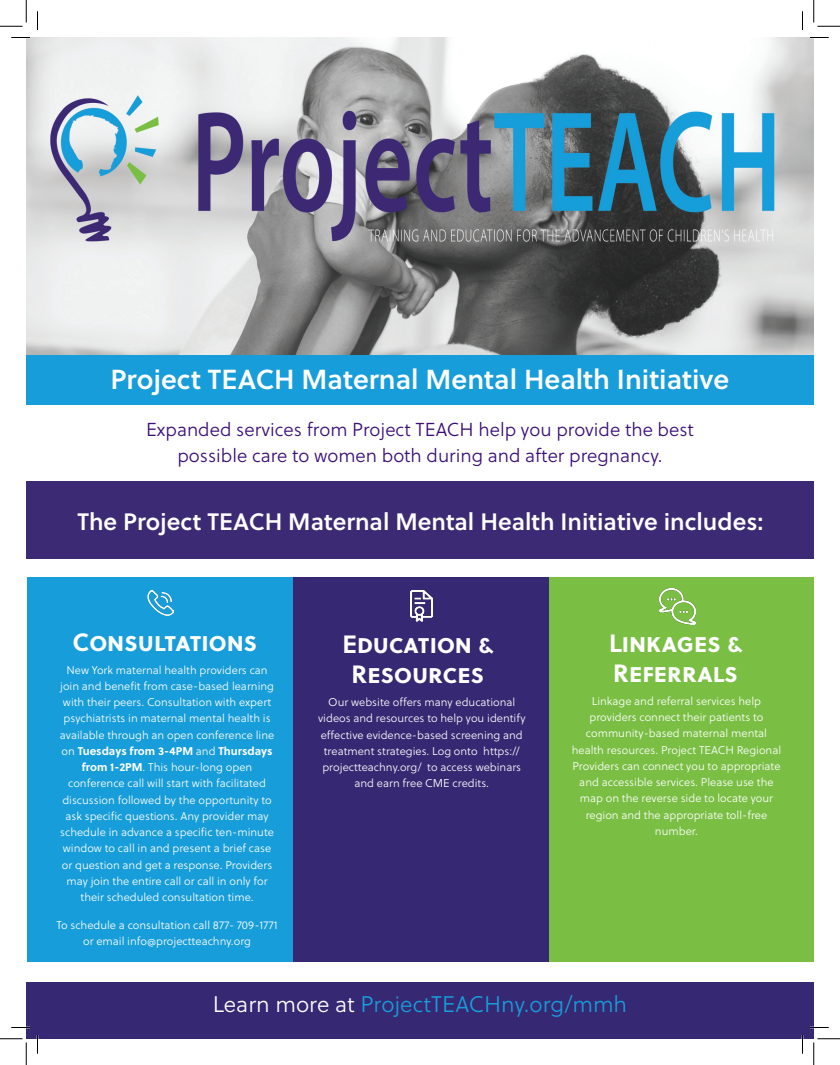
<style>
.page{position:relative;width:840px;height:1065px;background:#fff}
.page>*{position:absolute;margin:0;border:0;box-sizing:border-box;transform-origin:0 0}
.t1{font:27.5px "Soleil Sb";color:#fff}
.t2{font:700 25px/30px "Soleil";color:#fff;text-align:center}
.t3{font:23.75px "Soleil Sb";color:#fff}
.t4{font:22.62px "Soleil Lt";color:#179dd9}
.t5{font:18.75px "Soleil Lt";color:#390e79}
.t6{font:11.25px/16.2px "Soleil Lt";color:#fff;text-align:center}
.s1{font-family:"Soleil";font-weight:700}
.s2{color:#fff}
</style>
<div class="page">
<div style="left:26px;top:482px;width:788px;height:77px;background:#3d2a74"></div>
<img style="left:26px;top:38px;width:787px;height:318px">
<div style="left:28px;top:577px;width:266px;height:385px;background:#179dd9"></div>
<div style="left:294px;top:577px;width:255px;height:385px;background:#362872"></div>
<div style="left:549px;top:577px;width:265px;height:385px;background:#7abf44"></div>
<div style="left:26px;top:982px;width:788px;height:57px;background:#362872"></div>
<div style="left:26px;top:356px;width:788px;height:49px;background:#179dd9"></div>
<img style="left:148px;top:590px;width:25px;height:25px">
<img style="left:660px;top:589px;width:35px;height:35px">
<img style="left:411px;top:590px;width:21px;height:31px">
<svg style="left:11px;top:37px;width:19px;height:1px"></svg>
<svg style="left:810px;top:37px;width:19px;height:1px"></svg>
<svg style="left:11px;top:1027px;width:19px;height:1px"></svg>
<svg style="left:810px;top:1027px;width:19px;height:1px"></svg>
<svg style="left:37px;top:11px;width:1px;height:19px"></svg>
<svg style="left:37px;top:1035px;width:1px;height:19px"></svg>
<svg style="left:802px;top:11px;width:1px;height:19px"></svg>
<svg style="left:802px;top:1035px;width:1px;height:19px"></svg>
<svg style="left:0;top:0;width:27px;height:27px"></svg>
<svg style="left:0;top:1039px;width:27px;height:26px"></svg>
<svg style="left:814px;top:0;width:26px;height:27px"></svg>
<svg style="left:814px;top:1039px;width:26px;height:26px"></svg>
<p class="t1" style="left:111px;top:359px;width:620px">Project TEACH Maternal Mental Health Initiative</p>
<p class="t5" style="left:146px;top:416px;width:549px">Expanded services from Project TEACH help you provide the best</p>
<p class="t5" style="left:177px;top:442px;width:487px">possible care to women both during and after pregnancy.</p>
<p class="t3" style="left:77px;top:504px;width:687px">The Project TEACH Maternal Mental Health Initiative includes:</p>
<p class="t2" style="left:73px;top:626px;width:186px">Consultations</p>
<p class="t2" style="left:343px;top:628px;width:152px">Education &amp;<br>Resources</p>
<p class="t2" style="left:609px;top:627px;width:135px;text-align:left">Linkages &amp;<br>Referrals</p>
<p class="t6" style="left:60px;top:661px;width:216px">New York maternal health providers can join and benefit from case-based learning with their peers. Consultation with expert psychiatrists in maternal mental health is available through an open conference line on <span class="s1">Tuesdays from 3-4PM</span> and <span class="s1">Thursdays from 1-2PM</span>. This hour-long open conference call will start with facilitated discussion followed by the opportunity to ask specific questions. Any provider may schedule in advance a specific ten-minute window to call in and present a brief case or question and get a response. Providers may join the entire call or call in only for their scheduled consultation time.</p>
<p class="t6" style="left:56px;top:916px;width:223px">To schedule a consultation call 877- 709-1771 or email info@projectteachny.org</p>
<p class="t6" style="left:318px;top:694px;width:209px">Our website offers many educational videos and resources to help you identify effective evidence-based screening and treatment strategies. Log onto https:// projectteachny.org/ to access webinars and earn free CME credits.</p>
<p class="t6" style="left:572px;top:693px;width:211px">Linkage and referral services help providers connect their patients to community-based maternal mental health resources. Project TEACH Regional Providers can connect you to appropriate and accessible services. Please use the map on the reverse side to locate your region and the appropriate toll-free number.</p>
<p class="t4" style="left:213px;top:988px;width:416px"><span class="s2">Learn more at</span> ProjectTEACHny.org/mmh</p>
</div>
